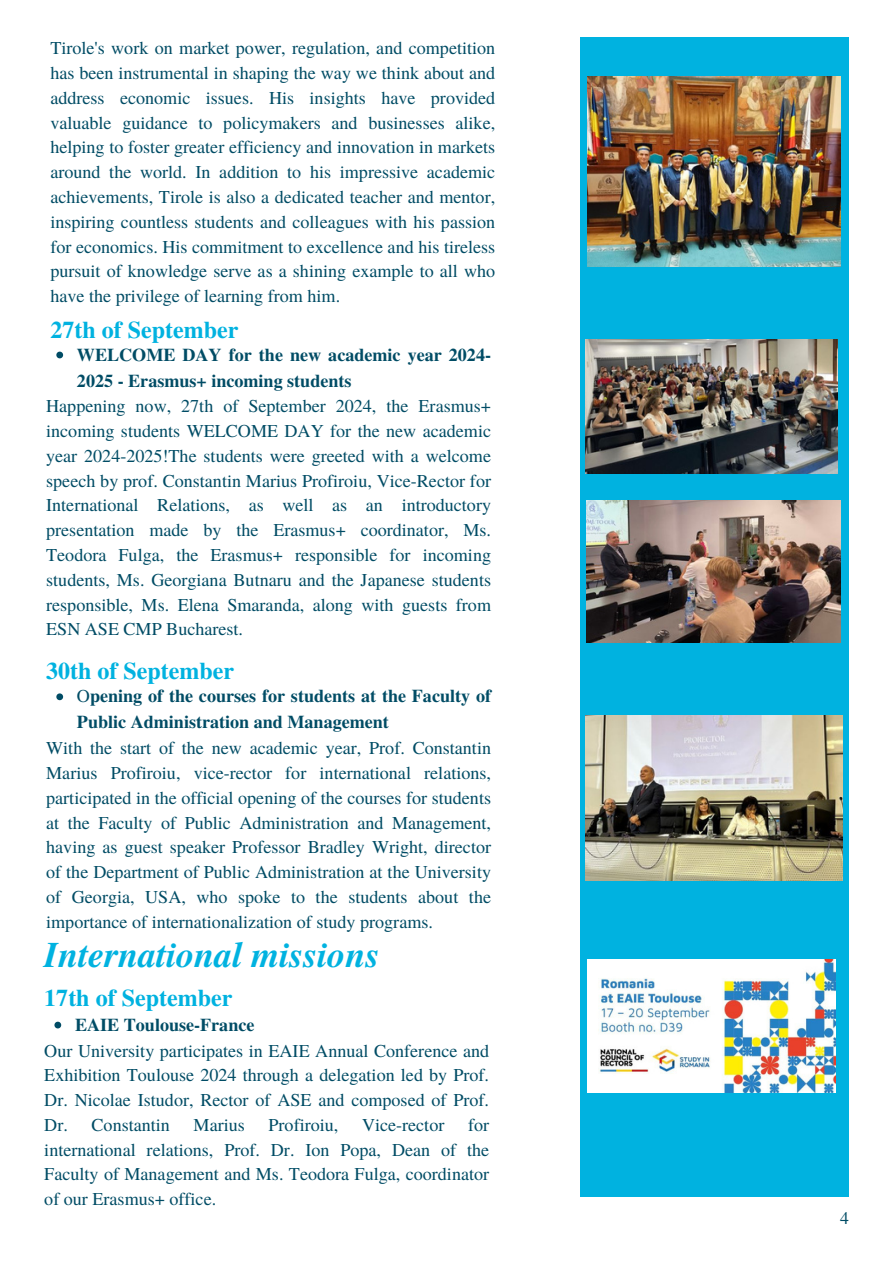
<style>
.page{position:relative;width:894px;height:1264px;background:#fff}
.page>*{position:absolute;margin:0;border:0;box-sizing:border-box;transform-origin:0 0}
.t1{font:italic 700 36px "Te X Gyre Termes";color:#00b2e0}
.t2{font:700 24px "Te X Gyre Termes";color:#00b2e0}
.t3{font:18.15px/24.8px "Te X Gyre Termes";color:#004c65;text-align:justify}
.t4{font:700 18.15px/25.8px "Te X Gyre Termes";color:#004c65}
.t5{font:17.7px "Te X Gyre Termes";color:#004c65}
.s1{font-weight:400}
</style>
<div class="page">
<div style="left:579px;top:37px;width:269px;height:1159px;background:#00b2e0"></div>
<img style="left:585px;top:339px;width:252px;height:134px">
<img style="left:586px;top:500px;width:254px;height:142px">
<img style="left:585px;top:715px;width:257px;height:166px">
<svg style="left:56px;top:351px;width:7px;height:7px"></svg>
<svg style="left:56px;top:693px;width:7px;height:7px"></svg>
<img style="left:587px;top:76px;width:253px;height:191px">
<img style="left:587px;top:959px;width:248px;height:133px">
<svg style="left:54px;top:1021px;width:7px;height:7px"></svg>
<p class="t3" style="left:50px;top:35px;width:446px">Tirole's work on market power, regulation, and competition has been instrumental in shaping the way we think about and address economic issues. His insights have provided valuable guidance to policymakers and businesses alike, helping to foster greater efficiency and innovation in markets around the world. In addition to his impressive academic achievements, Tirole is also a dedicated teacher and mentor, inspiring countless students and colleagues with his passion for economics. His commitment to excellence and his tireless pursuit of knowledge serve as a shining example to all who have the privilege of learning from him.</p>
<p class="t2" style="left:50px;top:311px;width:189px">27th of September</p>
<p class="t4" style="left:77px;top:341px;width:415px">WELCOME DAY for the new academic year 2024-<br>2025 - Erasmus+ incoming students</p>
<h2 class="t3" style="left:46px;top:393px;width:446px">Happening now, 27th of September 2024, the Erasmus+ incoming students WELCOME DAY for the new academic year 2024-2025!The students were greeted with a welcome speech by prof. Constantin Marius Profiroiu, Vice-Rector for International Relations, as well as an introductory presentation made by the Erasmus+ coordinator, Ms.<br>Teodora Fulga, the Erasmus+ responsible for incoming students, Ms. Georgiana Butnaru and the Japanese students responsible, Ms. Elena Smaranda, along with guests from ESN ASE CMP Bucharest.</h2>
<p class="t2" style="left:46px;top:652px;width:189px">30th of September</p>
<h2 class="t4" style="left:77px;top:682px;width:415px"><span class="s1">O</span>pening of the courses for students at the Faculty of<br>Public Administration and Management</h2>
<p class="t3" style="left:46px;top:734px;width:446px">With the start of the new academic year, Prof. Constantin Marius Profiroiu, vice-rector for international relations, participated in the official opening of the courses for students at the Faculty of Public Administration and Management, having as guest speaker Professor Bradley Wright, director of the Department of Public Administration at the University of Georgia, USA, who spoke to the students about the importance of internationalization of study programs.</p>
<h1 class="t1" style="left:44px;top:928px;width:337px">International missions</h1>
<h2 class="t2" style="left:44px;top:979px;width:189px">17th of September</h2>
<p class="t4" style="left:75px;top:1010px;width:181px">EAIE Toulouse-France</p>
<p class="t3" style="left:44px;top:1037px;width:446px">Our University participates in EAIE Annual Conference and Exhibition Toulouse 2024 through a delegation led by Prof.<br>Dr. Nicolae Istudor, Rector of ASE and composed of Prof.<br>Dr. Constantin</p>
<p class="t3" style="left:44px;top:1111px;width:446px;text-indent:423px">for international relations, Prof. Dr. Ion Popa, Dean of the Faculty of Management and Ms. Teodora Fulga, coordinator of our Erasmus+ office.</p>
<p class="t3" style="left:193px;top:1111px;width:53px">Marius</p>
<p class="t3" style="left:268px;top:1111px;width:71px">Profiroiu,</p>
<p class="t3" style="left:362px;top:1111px;width:84px">Vice-rector</p>
<p class="t5" style="left:839px;top:1204px;width:10px">4</p>
</div>
